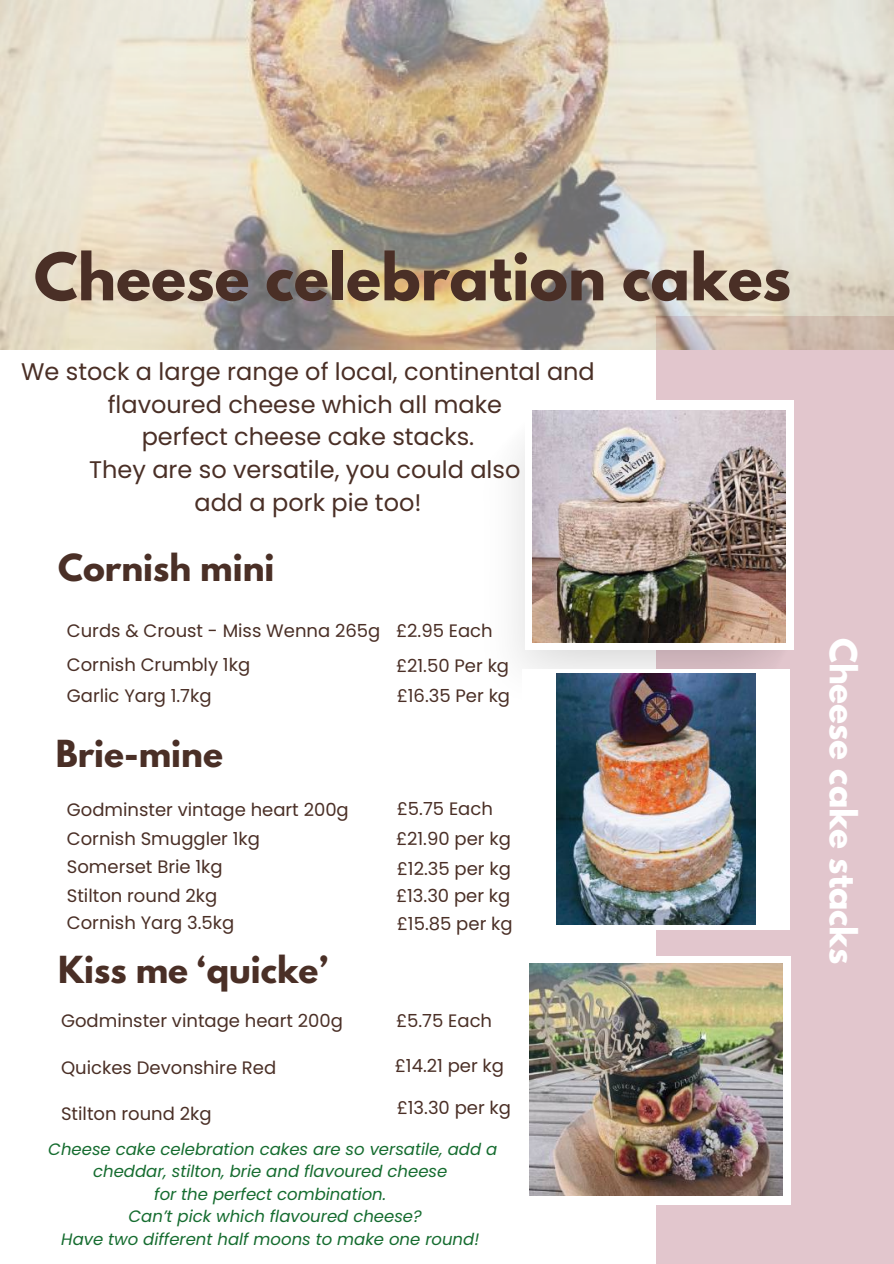
<style>
.page{position:relative;width:894px;height:1264px;background:#fff}
.page>*{position:absolute;margin:0;border:0;box-sizing:border-box;transform-origin:0 0}
.t1{font:700 57.9px "League Spartan";color:#4a2f26}
.t2{font:700 33px "League Spartan";color:#4a2f26}
.t3{font:700 33px "League Spartan";color:#fff}
.t4{font:24px/32.7px "Poppins";color:#4a2f26;text-align:center}
.t5{font:18px/34.7px "Poppins";color:#4a2f26}
.t6{font:italic 16.5px/22.5px "Poppins";color:#156c2f;text-align:center}
</style>
<div class="page">
<div style="left:656px;top:316px;width:237px;height:947px;background:#e2c6cd"></div>
<img style="left:0;top:0;width:893px;height:350px">
<img style="left:514px;top:445px;width:276px;height:273px">
<div style="left:525px;top:400px;width:268px;height:249px;background:#fff"></div>
<div style="left:522px;top:669px;width:267px;height:260px;background:#fff"></div>
<img style="left:532px;top:411px;width:253px;height:231px">
<div style="left:522px;top:955px;width:268px;height:249px;background:#fff"></div>
<img style="left:529px;top:963px;width:253px;height:232px">
<img style="left:556px;top:674px;width:199px;height:250px">
<h1 class="t1" style="left:34px;top:231px;width:758px">Cheese celebration cakes</h1>
<h3 class="t4" style="left:21px;top:355px;width:575px">We stock a large range of local, continental and flavoured cheese which all make<br>perfect cheese cake stacks.<br>They are so versatile, you could also<br>add a pork pie too!</h3>
<h2 class="t2" style="left:58px;top:542px;width:218px">Cornish mini</h2>
<p class="t5" style="left:67px;top:613px;width:315px">Curds &amp; Croust - Miss Wenna 265g</p>
<p class="t5" style="left:67px;top:647px;width:185px">Cornish Crumbly 1kg</p>
<p class="t5" style="left:396px;top:613px;width:115px">£2.95 Each £21.50 Per kg</p>
<p class="t5" style="left:67px;top:679px;width:146px">Garlic Yarg 1.7kg</p>
<p class="t5" style="left:396px;top:679px;width:115px">£16.35 Per kg</p>
<h2 class="t2" style="left:56px;top:727px;width:169px">Brie-mine</h2>
<p class="t5" style="left:67px;top:795px;width:283px;line-height:28.8px">Godminster vintage heart 200g<br>Cornish Smuggler 1kg</p>
<p class="t5" style="left:396px;top:794px;width:116px;line-height:29.2px">£5.75 Each £21.90 per kg</p>
<p class="t5" style="left:67px;top:849px;width:157px">Somerset Brie 1kg</p>
<p class="t5" style="left:396px;top:851px;width:116px">£12.35 per kg</p>
<p class="t5" style="left:67px;top:881px;width:169px;line-height:27.9px">Stilton round 2kg<br>Cornish Yarg 3.5kg</p>
<p class="t5" style="left:396px;top:881px;width:118px;line-height:28.2px">£13.30 per kg £15.85 per kg</p>
<h2 class="t2" style="left:58px;top:943px;width:271px">Kiss me ‘quicke’</h2>
<p class="t5" style="left:61px;top:1003px;width:283px">Godminster vintage heart 200g</p>
<p class="t5" style="left:61px;top:1050px;width:217px">Quickes Devonshire Red</p>
<p class="t5" style="left:396px;top:1003px;width:98px">£5.75 Each</p>
<p class="t5" style="left:394px;top:1048px;width:111px">£14.21 per kg</p>
<p class="t5" style="left:61px;top:1096px;width:152px">Stilton round 2kg</p>
<p class="t5" style="left:396px;top:1090px;width:116px">£13.30 per kg</p>
<p class="t6" style="left:48px;top:1137px;width:450px">Cheese cake celebration cakes are so versatile, add a cheddar, stilton, brie and flavoured cheese<br>for the perfect combination.<br>Can’t pick which flavoured cheese?<br>Have two different half moons to make one round!</p>
<h2 class="t3" style="left:868px;top:637px;width:328px;rotate:90deg">Cheese cake stacks</h2>
</div>
